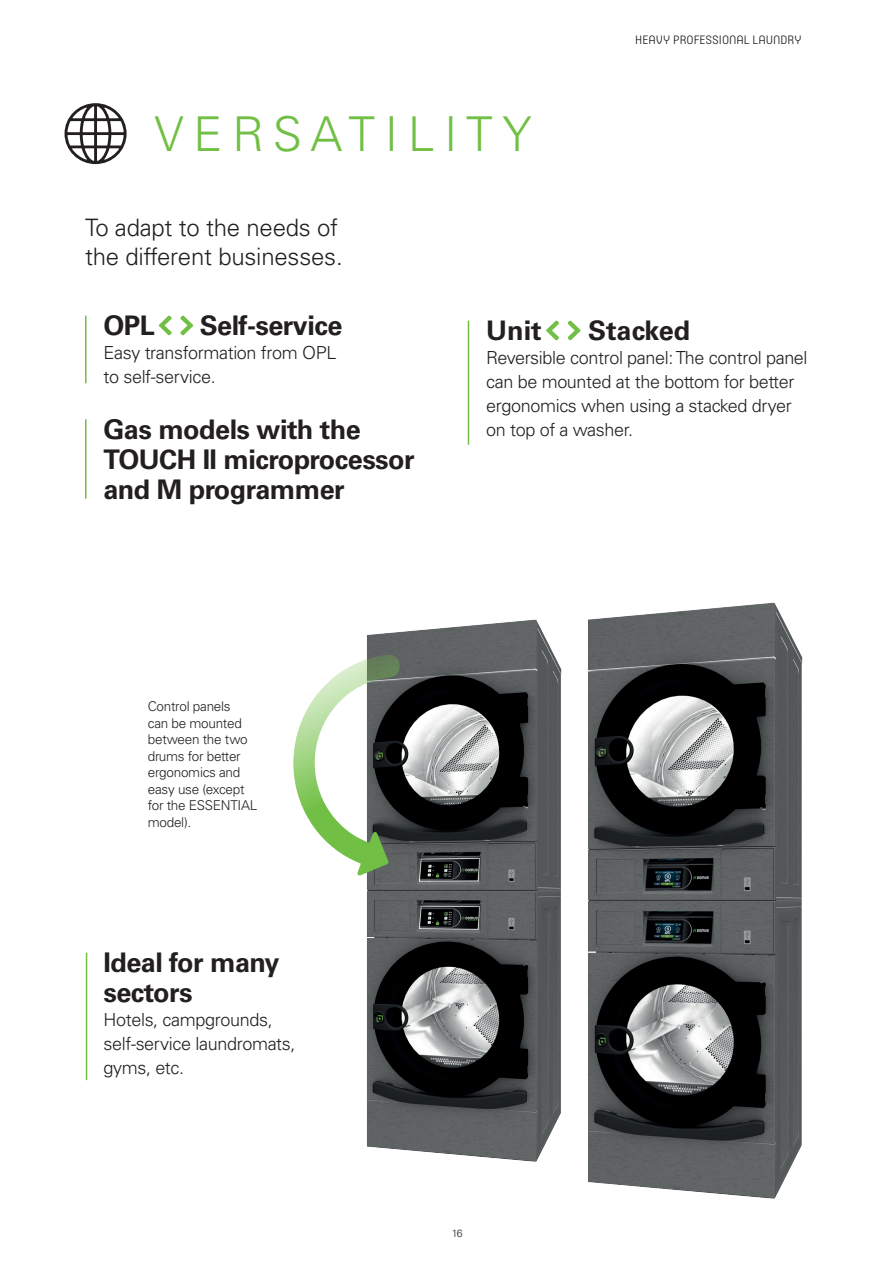
<style>
.page{position:relative;width:893px;height:1263px;background:#fff}
.page>*{position:absolute;margin:0;border:0;box-sizing:border-box;transform-origin:0 0}
.t1{font:300 48px "Univers LT Std";letter-spacing:.2em;color:#71bf44}
.t2{font:700 27px/30px "Univers LT Std";letter-spacing:-.02em;color:#231f20}
.t3{font:700 27px "Univers LT Std";color:#231f20}
.t4{font:300 24px "Univers LT Std";letter-spacing:-.01em;color:#231f20}
.t5{font:300 18px/24px "Univers LT Std";letter-spacing:-.02em;color:#231f20}
.t6{font:300 13.5px/16.5px "Univers LT Std";letter-spacing:-.02em;color:#231f20}
.t7{font:300 12px "Core Mellow";color:#231f20}
.t8{font:300 10.5px "Univers LT Std";color:#231f20}
</style>
<div class="page">
<img style="left:588px;top:602px;width:214px;height:596px">
<img style="left:367px;top:619px;width:194px;height:543px">
<svg style="left:293px;top:654px;width:107px;height:221px"></svg>
<hr style="left:85px;top:419px;width:2px;height:80px;background:#71bf44">
<svg style="left:546px;top:320px;width:35px;height:21px"></svg>
<hr style="left:468px;top:321px;width:1px;height:124px;background:#71bf44">
<hr style="left:86px;top:953px;width:1px;height:127px;background:#71bf44">
<svg style="left:65px;top:103px;width:62px;height:61px"></svg>
<svg style="left:159px;top:315px;width:34px;height:21px"></svg>
<hr style="left:85px;top:316px;width:2px;height:67px;background:#71bf44">
<p class="t1" style="left:154px;top:105px;width:379px">VERSATILITY</p>
<p class="t4" style="left:85px;top:213px;width:255px">To adapt to the needs of</p>
<p class="t4" style="left:85px;top:242px;width:259px">the different businesses.</p>
<p class="t7" style="left:635px;top:31px;width:168px">HEAVY PROFESSIONAL LAUNDRY</p>
<p class="t2" style="left:103px;top:311px;width:53px">OPL</p>
<p class="t2" style="left:200px;top:311px;width:144px">Self-service</p>
<p class="t5" style="left:103px;top:341px;width:234px">Easy transformation from OPL to self-service.</p>
<p class="t2" style="left:103px;top:414px;width:313px">Gas models with the<br>TOUCH II microprocessor and M programmer</p>
<p class="t2" style="left:486px;top:316px;width:57px">Unit</p>
<p class="t3" style="left:588px;top:315px;width:104px">Stacked</p>
<p class="t5" style="left:486px;top:346px;width:323px">Reversible control panel: The control panel can be mounted at the bottom for better ergonomics when using a stacked dryer on top of a washer.</p>
<p class="t6" style="left:148px;top:698px;width:111px">Control panels<br>can be mounted between the two drums for better ergonomics and easy use (except for the ESSENTIAL model).</p>
<p class="t2" style="left:103px;top:948px;width:177px">Ideal for many sectors</p>
<p class="t5" style="left:103px;top:1008px;width:194px">Hotels, campgrounds, self-service laundromats, gyms, etc.</p>
<p class="t8" style="left:452px;top:1227px;width:12px">16</p>
</div>
